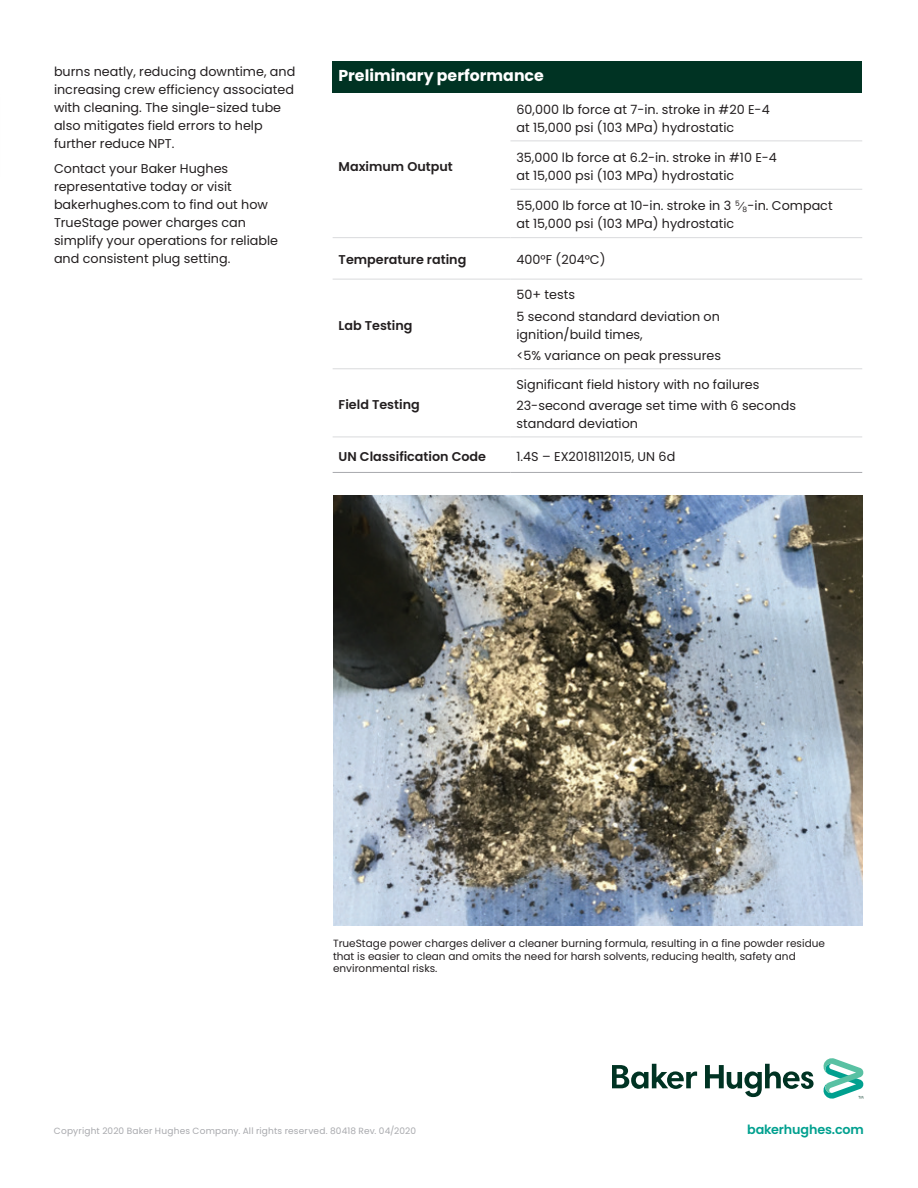
<style>
.page{position:relative;width:918px;height:1188px;background:#fff}
.page>*{position:absolute;margin:0;border:0;box-sizing:border-box;transform-origin:0 0}
.t1{font:700 15.75px "Poppins";color:#fff}
.t2{font:12.75px/18px "Poppins";color:#231f20}
.t3{font:600 12.75px "Poppins";color:#231f20}
.t4{font:600 12.75px "Poppins";letter-spacing:-.01em;color:#00a08f}
.t5{font:10.5px/12.8px "Poppins";color:#231f20}
.t6{font:9px "Poppins";letter-spacing:.02em;color:#a8a9ad}
.s1{font-family:"GE Inspira Sans"}
</style>
<div class="page">
<div style="left:333px;top:61px;width:529px;height:31px;background:#003323"></div>
<hr style="left:510px;top:141px;width:352px;height:1px;background:#d9dadc">
<hr style="left:510px;top:189px;width:352px;height:1px;background:#d9dadc">
<hr style="left:333px;top:237px;width:177px;height:1px;background:#d9dadc">
<hr style="left:510px;top:237px;width:352px;height:1px;background:#d9dadc">
<hr style="left:333px;top:279px;width:177px;height:1px;background:#d9dadc">
<hr style="left:510px;top:279px;width:352px;height:1px;background:#d9dadc">
<hr style="left:333px;top:368px;width:177px;height:1px;background:#d9dadc">
<hr style="left:510px;top:368px;width:352px;height:1px;background:#d9dadc">
<hr style="left:333px;top:437px;width:177px;height:1px;background:#d9dadc">
<hr style="left:510px;top:437px;width:352px;height:1px;background:#d9dadc">
<hr style="left:333px;top:472px;width:177px;height:1px;background:#a8a9ad">
<hr style="left:510px;top:472px;width:352px;height:1px;background:#a8a9ad">
<img style="left:333px;top:495px;width:530px;height:430px">
<svg style="left:612px;top:1058px;width:252px;height:41px"></svg>
<p class="t2" style="left:54px;top:63px;width:243px">burns neatly, reducing downtime, and increasing crew efficiency associated with cleaning. The single-sized tube also mitigates field errors to help further reduce NPT.</p>
<p class="t2" style="left:54px;top:159px;width:226px">Contact your Baker Hughes representative today or visit bakerhughes.com to find out how<br>TrueStage power charges can simplify your operations for reliable and consistent plug setting.</p>
<p class="t1" style="left:339px;top:66px;width:207px">Preliminary performance</p>
<p class="t3" style="left:339px;top:159px;width:116px">Maximum Output</p>
<p class="t2" style="left:516px;top:100px;width:255px">60,000 lb force at 7-in. stroke in #20 E-4 at 15,000 psi (103 MPa) hydrostatic</p>
<p class="t2" style="left:516px;top:148px;width:262px">35,000 lb force at 6.2-in. stroke in #10 E-4 at 15,000 psi (103 MPa) hydrostatic</p>
<p class="t2" style="left:516px;top:197px;width:318px">55,000 lb force at 10-in. stroke in 3 <sup>5</sup><span class="s1">⁄</span><sub>8</sub>-in. Compact at 15,000 psi (103 MPa) hydrostatic</p>
<p class="t3" style="left:339px;top:252px;width:129px">Temperature rating</p>
<p class="t2" style="left:516px;top:251px;width:91px">400°F (204°C)</p>
<p class="t3" style="left:339px;top:318px;width:75px">Lab Testing</p>
<p class="t3" style="left:339px;top:397px;width:83px">Field Testing</p>
<p class="t2" style="left:516px;top:284px;width:205px;line-height:21.5px">50+ tests<br>5 second standard deviation on</p>
<p class="t2" style="left:516px;top:324px;width:206px;line-height:21.5px">ignition/build times,<br>&lt;5% variance on peak pressures</p>
<p class="t2" style="left:516px;top:374px;width:281px;line-height:21.5px">Significant field history with no failures<br>23-second average set time with 6 seconds</p>
<p class="t2" style="left:516px;top:415px;width:123px">standard deviation</p>
<p class="t3" style="left:339px;top:449px;width:149px">UN Classification Code</p>
<p class="t2" style="left:516px;top:447px;width:160px">1.4S – EX2018112015, UN 6d</p>
<p class="t5" style="left:333px;top:937px;width:494px">TrueStage power charges deliver a cleaner burning formula, resulting in a fine powder residue that is easier to clean and omits the need for harsh solvents, reducing health, safety and environmental risks.</p>
<p class="t6" style="left:54px;top:1126px;width:364px">Copyright 2020 Baker Hughes Company. All rights reserved. 80418 Rev. 04/2020</p>
<p class="t4" style="left:747px;top:1122px;width:118px">bakerhughes.com</p>
</div>
